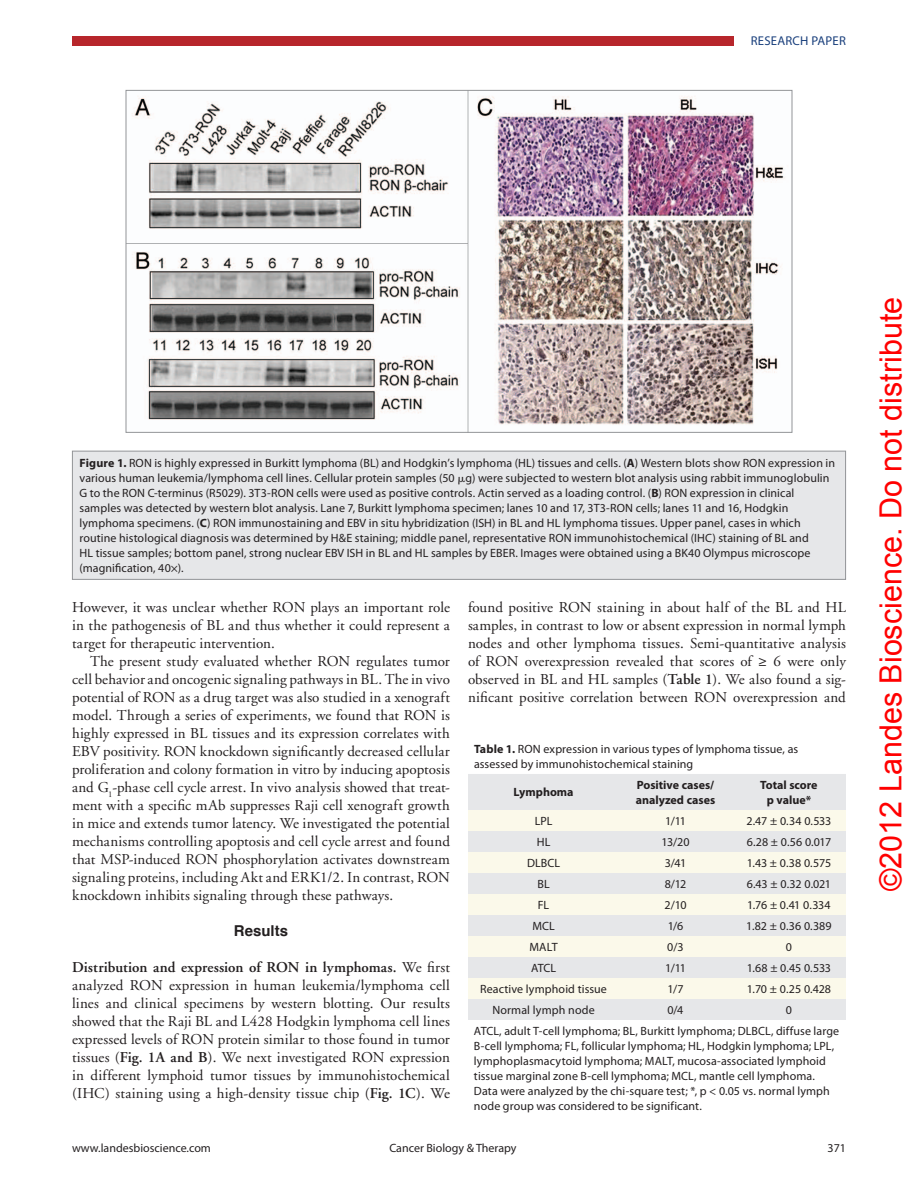
<style>
.page{position:relative;width:918px;height:1188px;background:#fff}
.page>*{position:absolute;margin:0;border:0;box-sizing:border-box;transform-origin:0 0}
.t1{font:30.45px "Arial";color:#f00}
.t2{font:15px/18px "Adobe Garamond";letter-spacing:.005em;color:#231f20;text-align:justify}
.t3{font:700 15px "Helvetica";color:#231f20}
.t4{font:12.75px "Myriad Pro";letter-spacing:.02em;color:#193f7c}
.t5{font:12px/15px "Myriad Pro";letter-spacing:.005em;color:#231f20}
.t6{font:700 12px/15px "Myriad Pro";color:#231f20}
.s1{font-weight:700}
.s2{font-family:"Universal Std Greekw Math Pi"}
.s3{font-weight:600}
.s4{font-family:"Myriad Pro"}
</style>
<div class="page">
<div style="left:72px;top:36px;width:662px;height:10px;background:#b7262b"></div>
<img style="left:128px;top:92px;width:657px;height:339px">
<div style="left:72px;top:451px;width:774px;height:128px;background:#e6e7e9"></div>
<div style="left:72px;top:451px;width:774px;height:129px;border:1px solid #939598"></div>
<div style="left:468px;top:774px;width:378px;height:246px;background:#e6e7e9"></div>
<svg style="left:468px;top:810px;width:378px;height:189px;background:#f1f1e9"></svg>
<p class="t4" style="left:751px;top:33px;width:94px">research paper</p>
<p class="t5" style="left:80px;top:456px;width:757px"><span class="s1">Figure 1.</span> RON is highly expressed in Burkitt lymphoma (BL) and Hodgkin’s lymphoma (HL) tissues and cells. (<span class="s1">A</span>) Western blots show RON expression in various human leukemia/lymphoma cell lines. Cellular protein samples (50 <span class="s2">μ</span>g) were subjected to western blot analysis using rabbit immunoglobulin G to the RON C-terminus (R5029). 3T3-RON cells were used as positive controls. Actin served as a loading control. (<span class="s1">B</span>) RON expression in clinical samples was detected by western blot analysis. Lane 7, Burkitt lymphoma specimen; lanes 10 and 17, 3T3-RON cells; lanes 11 and 16, Hodgkin lymphoma specimens. (<span class="s1">C</span>) RON immunostaining and EBV in situ hybridization (ISH ) in BL and HL lymphoma tissues. Upper panel, cases in which routine histological diagnosis was determined by H&amp;E staining; middle panel, representative RON immunohistochemical (IHC) staining of BL and<br>HL tissue samples; bottom panel, strong nuclear EBV ISH in BL and HL samples by EBER. Images were obtained using a BK40 Olympus microscope (magnification, 40×).</p>
<p class="t2" style="left:72px;top:599px;width:379px">However, it was unclear whether RON plays an important role in the pathogenesis of BL and thus whether it could represent a target for therapeutic intervention.</p>
<p class="t2" style="left:72px;top:653px;width:380px;text-indent:18px">The present study evaluated whether RON regulates tumor cell behavior and oncogenic signaling pathways in BL. The in vivo potential of RON as a drug target was also studied in a xenograft model. Through a series of experiments, we found that RON is highly expressed in BL tissues and its expression correlates with EBV positivity. RON knockdown significantly decreased cellular proliferation and colony formation in vitro by inducing apoptosis and G<sub>1</sub>-phase cell cycle arrest. In vivo analysis showed that treat&shy;ment with a specific mAb suppresses Raji cell xenograft growth in mice and extends tumor latency. We investigated the potential mechanisms controlling apoptosis and cell cycle arrest and found that MSP-induced RON phosphorylation activates downstream signaling proteins, including Akt and ERK1/2. In contrast, RON knockdown inhibits signaling through these pathways.</p>
<p class="t3" style="left:234px;top:919px;width:56px">Results</p>
<p class="t2" style="left:72px;top:959px;width:379px"><span class="s3">Distribution and expression of RON in lymphomas.</span> We first analyzed RON expression in human leukemia/lymphoma cell lines and clinical specimens by western blotting. Our results showed that the Raji BL and L428 Hodgkin lymphoma cell lines expressed levels of RON protein similar to those found in tumor tissues (<span class="s3">Fig. 1A and B</span>). We next investigated RON expression in different lymphoid tumor tissues by immunohistochemical (IHC) staining using a high-density tissue chip (<span class="s3">Fig. 1C</span>). We</p>
<p class="t2" style="left:468px;top:599px;width:380px">found positive RON staining in about half of the BL and HL samples, in contrast to low or absent expression in normal lymph nodes and other lymphoma tissues. Semi-quantitative analysis of RON overexpression revealed that scores of <span class="s4">≥</span> 6 were only observed in BL and HL samples (<span class="s3">Table 1</span>). We also found a sig&shy;nificant positive correlation between RON overexpression and</p>
<p class="t5" style="left:474px;top:741px;width:326px"><span class="s1">Table 1.</span> RON expression in various types of lymphoma tissue, as assessed by immunohistochemical staining</p>
<p class="t6" style="left:514px;top:785px;width:62px">Lymphoma</p>
<p class="t6" style="left:636px;top:777px;width:81px">Positive cases/ analyzed cases</p>
<p class="t6" style="left:760px;top:777px;width:59px;text-align:center">Total score p value*</p>
<p class="t5" style="left:535px;top:813px;width:19px">LPL</p>
<p class="t5" style="left:665px;top:813px;width:22px">1/11</p>
<p class="t5" style="left:746px;top:813px;width:86px">2.47 ± 0.34 0.533</p>
<p class="t5" style="left:537px;top:834px;width:15px">HL</p>
<p class="t5" style="left:662px;top:834px;width:29px">13/20</p>
<p class="t5" style="left:747px;top:834px;width:86px">6.28 ± 0.56 0.017</p>
<p class="t5" style="left:527px;top:855px;width:35px">DLBCL</p>
<p class="t5" style="left:665px;top:855px;width:23px">3/41</p>
<p class="t5" style="left:747px;top:855px;width:86px">1.43 ± 0.38 0.575</p>
<p class="t5" style="left:537px;top:876px;width:14px">BL</p>
<p class="t5" style="left:665px;top:876px;width:23px">8/12</p>
<p class="t5" style="left:747px;top:876px;width:86px">6.43 ± 0.32 0.021</p>
<p class="t5" style="left:538px;top:897px;width:13px">FL</p>
<p class="t5" style="left:664px;top:897px;width:24px">2/10</p>
<p class="t5" style="left:747px;top:897px;width:85px">1.76 ± 0.41 0.334</p>
<p class="t5" style="left:532px;top:918px;width:24px">MCL</p>
<p class="t5" style="left:668px;top:918px;width:17px">1/6</p>
<p class="t5" style="left:746px;top:918px;width:87px">1.82 ± 0.36 0.389</p>
<p class="t5" style="left:530px;top:939px;width:30px">MALT</p>
<p class="t5" style="left:667px;top:939px;width:18px">0/3</p>
<p class="t5" style="left:786px;top:939px;width:8px">0</p>
<p class="t5" style="left:531px;top:960px;width:27px">ATCL</p>
<p class="t5" style="left:665px;top:960px;width:22px">1/11</p>
<p class="t5" style="left:747px;top:960px;width:86px">1.68 ± 0.45 0.533</p>
<p class="t5" style="left:480px;top:981px;width:128px">Reactive lymphoid tissue</p>
<p class="t5" style="left:667px;top:981px;width:18px">1/7</p>
<p class="t5" style="left:747px;top:981px;width:86px">1.70 ± 0.25 0.428</p>
<p class="t5" style="left:492px;top:1002px;width:104px">Normal lymph node</p>
<p class="t5" style="left:668px;top:1002px;width:17px">0/4</p>
<p class="t5" style="left:474px;top:999px;width:367px;line-height:21px;text-indent:312px">0<br>ATCL, adult T-cell lymphoma; BL, Burkitt lymphoma; DLBCL, diffuse large</p>
<p class="t5" style="left:474px;top:1038px;width:362px">B-cell lymphoma; FL, follicular lymphoma; HL, Hodgkin lymphoma; LPL, lymphoplasmacytoid lymphoma; MALT, mucosa-associated lymphoid tissue marginal zone B-cell lymphoma; MCL, mantle cell lymphoma.<br>Data were analyzed by the chi-square test; *, p &lt; 0.05 vs. normal lymph node group was considered to be significant.</p>
<p class="t5" style="left:72px;top:1140px;width:140px">www.landesbioscience.com</p>
<p class="t5" style="left:389px;top:1140px;width:129px">Cancer Biology &amp; Therapy</p>
<p class="t5" style="left:828px;top:1140px;width:20px">371</p>
<h1 class="t1" style="left:871px;top:891px;width:595px;rotate:-90deg">©2012 Landes Bioscience. Do not distribute</h1>
</div>
